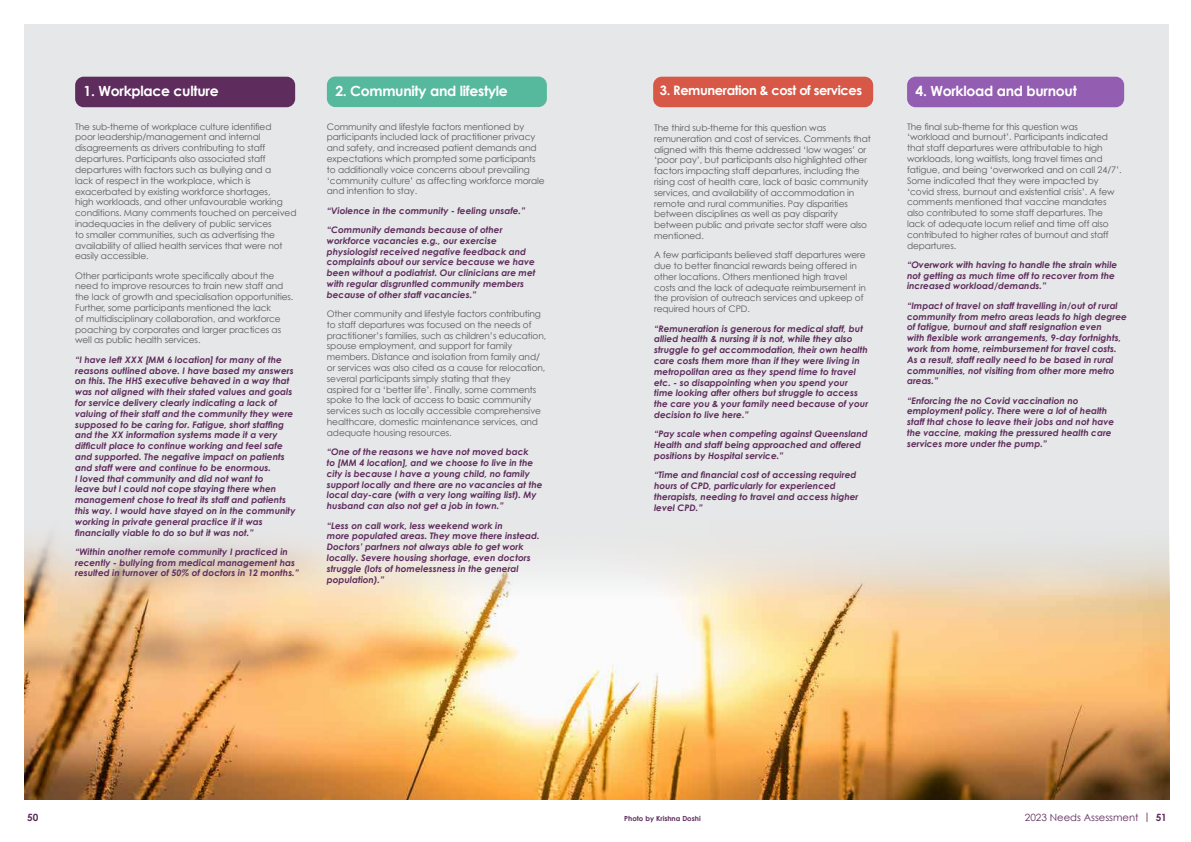
<style>
.page{position:relative;width:1191px;height:842px;background:#fff}
.page>*{position:absolute;margin:0;border:0;box-sizing:border-box;transform-origin:0 0}
.t1{font:700 14px "Century Gothic";letter-spacing:-.02em;color:#fff}
.t2{font:700 13px "Century Gothic";letter-spacing:-.03em;color:#fff}
.t3{font:10px "Century Gothic";color:#5e2c5d}
.t4{font:700 10px "Century Gothic";color:#5e2c5d}
.t5{font:italic 700 9px/10.8px "Century Gothic";color:#5e2c5d}
.t6{font:9px/10.8px "Century Gothic";letter-spacing:-.01em;color:#58595b}
.t7{font:700 7px "Century Gothic";color:#5e2c5d}
.s1{font-weight:700}
</style>
<div class="page">
<div style="left:25px;top:24px;width:1144px;height:775px;background:#e6e7e8"></div>
<div style="left:653px;top:77px;width:220px;height:30px;background:#d75846;border-radius:9px"></div>
<div style="left:907px;top:77px;width:217px;height:30px;background:#935db1;border-radius:9px"></div>
<div style="left:75px;top:77px;width:220px;height:30px;background:#5e2c5d;border-radius:9px"></div>
<div style="left:327px;top:77px;width:220px;height:30px;background:#56b99e;border-radius:9px"></div>
<img style="left:25px;top:534px;width:1144px;height:265px">
<h1 class="t1" style="left:84px;top:82px;width:136px">1. Workplace culture</h1>
<p class="t6" style="left:75px;top:121px;width:223px">The sub-theme of workplace culture identified<br>poor leadership/management and internal disagreements as drivers contributing to staff departures. Participants also associated staff departures with factors such as bullying and a<br>lack of respect in the workplace, which is exacerbated by existing workforce shortages,<br>high workloads, and other unfavourable working conditions. Many comments touched on perceived inadequacies in the delivery of public services<br>to smaller communities, such as advertising the availability of allied health services that were not easily accessible.</p>
<p class="t6" style="left:75px;top:270px;width:220px">Other participants wrote specifically about the need to improve resources to train new staff and the lack of growth and specialisation opportunities.<br>Further, some participants mentioned the lack<br>of multidisciplinary collaboration, and workforce poaching by corporates and larger practices as well as public health services.</p>
<p class="t5" style="left:75px;top:354px;width:222px">“I have left XXX [MM 6 location] for many of the reasons outlined above. I have based my answers on this. The HHS executive behaved in a way that was not aligned with their stated values and goals for service delivery clearly indicating a lack of valuing of their staff and the community they were supposed to be caring for. Fatigue, short staffing and the XX information systems made it a very difficult place to continue working and feel safe and supported. The negative impact on patients and staff were and continue to be enormous.<br>I loved that community and did not want to<br>leave but I could not cope staying there when management chose to treat its staff and patients this way. I would have stayed on in the community working in private general practice if it was financially viable to do so but it was not.”</p>
<p class="t5" style="left:75px;top:546px;width:225px">“Within another remote community I practiced in recently - bullying from medical management has resulted in turnover of 50% of doctors in 12 months.”</p>
<h1 class="t1" style="left:335px;top:82px;width:174px">2. Community and lifestyle</h1>
<p class="t6" style="left:327px;top:121px;width:219px">Community and lifestyle factors mentioned by participants included lack of practitioner privacy and safety, and increased patient demands and expectations which prompted some participants to additionally voice concerns about prevailing ‘community culture’ as affecting workforce morale and intention to stay.</p>
<p class="t5" style="left:327px;top:200px;width:200px;line-height:19.3px">“Violence in the community - feeling unsafe.” “Community demands because of other</p>
<p class="t5" style="left:327px;top:235px;width:210px">workforce vacancies e.g., our exercise physiologist received negative feedback and complaints about our service because we have been without a podiatrist. Our clinicians are met with regular disgruntled community members because of other staff vacancies.”</p>
<p class="t6" style="left:327px;top:308px;width:221px">Other community and lifestyle factors contributing to staff departures was focused on the needs of practitioner’s families, such as children’s education, spouse employment, and support for family members. Distance and isolation from family and/ or services was also cited as a cause for relocation, several participants simply stating that they<br>aspired for a ‘better life’. Finally, some comments spoke to the lack of access to basic community services such as locally accessible comprehensive healthcare, domestic maintenance services, and adequate housing resources.</p>
<p class="t5" style="left:327px;top:446px;width:217px">“One of the reasons we have not moved back<br>to [MM 4 location], and we choose to live in the city is because I have a young child, no family support locally and there are no vacancies at the local day-care (with a very long waiting list). My husband can also not get a job in town.”</p>
<p class="t5" style="left:327px;top:520px;width:214px">“Less on call work, less weekend work in<br>more populated areas. They move there instead.<br>Doctors’ partners not always able to get work locally. Severe housing shortage, even doctors struggle (lots of homelessness in the general population).”</p>
<h2 class="t2" style="left:660px;top:83px;width:204px">3. Remuneration &amp; cost of services</h2>
<p class="t6" style="left:654px;top:122px;width:218px">The third sub-theme for this question was remuneration and cost of services. Comments that aligned with this theme addressed ‘low wages’ or ‘poor pay’, but participants also highlighted other factors impacting staff departures, including the rising cost of health care, lack of basic community services, and availability of accommodation in remote and rural communities. Pay disparities between disciplines as well as pay disparity between public and private sector staff were also mentioned.</p>
<p class="t6" style="left:654px;top:249px;width:213px">A few participants believed staff departures were due to better financial rewards being offered in other locations. Others mentioned high travel costs and the lack of adequate reimbursement in the provision of outreach services and upkeep of required hours of CPD.</p>
<p class="t5" style="left:654px;top:323px;width:216px">“Remuneration is generous for medical staff, but allied health &amp; nursing it is not, while they also struggle to get accommodation, their own health care costs them more than if they were living in metropolitan area as they spend time to travel etc. - so disappointing when you spend your time looking after others but struggle to access the care you &amp; your family need because of your decision to live here.”</p>
<p class="t5" style="left:654px;top:428px;width:215px">“Pay scale when competing against Queensland<br>Health and staff being approached and offered positions by Hospital service.”</p>
<p class="t5" style="left:654px;top:469px;width:206px">“Time and financial cost of accessing required hours of CPD, particularly for experienced therapists, needing to travel and access higher level CPD.”</p>
<h1 class="t1" style="left:915px;top:82px;width:163px">4. Workload and burnout</h1>
<p class="t6" style="left:907px;top:121px;width:216px">The final sub-theme for this question was ‘workload and burnout’. Participants indicated that staff departures were attributable to high workloads, long waitlists, long travel times and fatigue, and being ‘overworked and on call 24/7’.<br>Some indicated that they were impacted by ‘covid stress, burnout and existential crisis’. A few comments mentioned that vaccine mandates also contributed to some staff departures. The lack of adequate locum relief and time off also contributed to higher rates of burnout and staff departures.</p>
<p class="t5" style="left:907px;top:259px;width:212px">“Overwork with having to handle the strain while not getting as much time off to recover from the increased workload/demands.”</p>
<p class="t5" style="left:907px;top:300px;width:221px">“Impact of travel on staff travelling in/out of rural community from metro areas leads to high degree of fatigue, burnout and staff resignation even<br>with flexible work arrangements, 9-day fortnights, work from home, reimbursement for travel costs.<br>As a result, staff really need to be based in rural communities, not visiting from other more metro areas.”</p>
<p class="t5" style="left:907px;top:395px;width:209px">“Enforcing the no Covid vaccination no employment policy. There were a lot of health staff that chose to leave their jobs and not have the vaccine, making the pressured health care services more under the pump.”</p>
<p class="t4" style="left:27px;top:811px;width:13px">50</p>
<p class="t7" style="left:624px;top:814px;width:78px">Photo by Krishna Doshi</p>
<p class="t3" style="left:1025px;top:811px;width:143px">2023 Needs Assessment <span class="s1">| 51</span></p>
</div>
